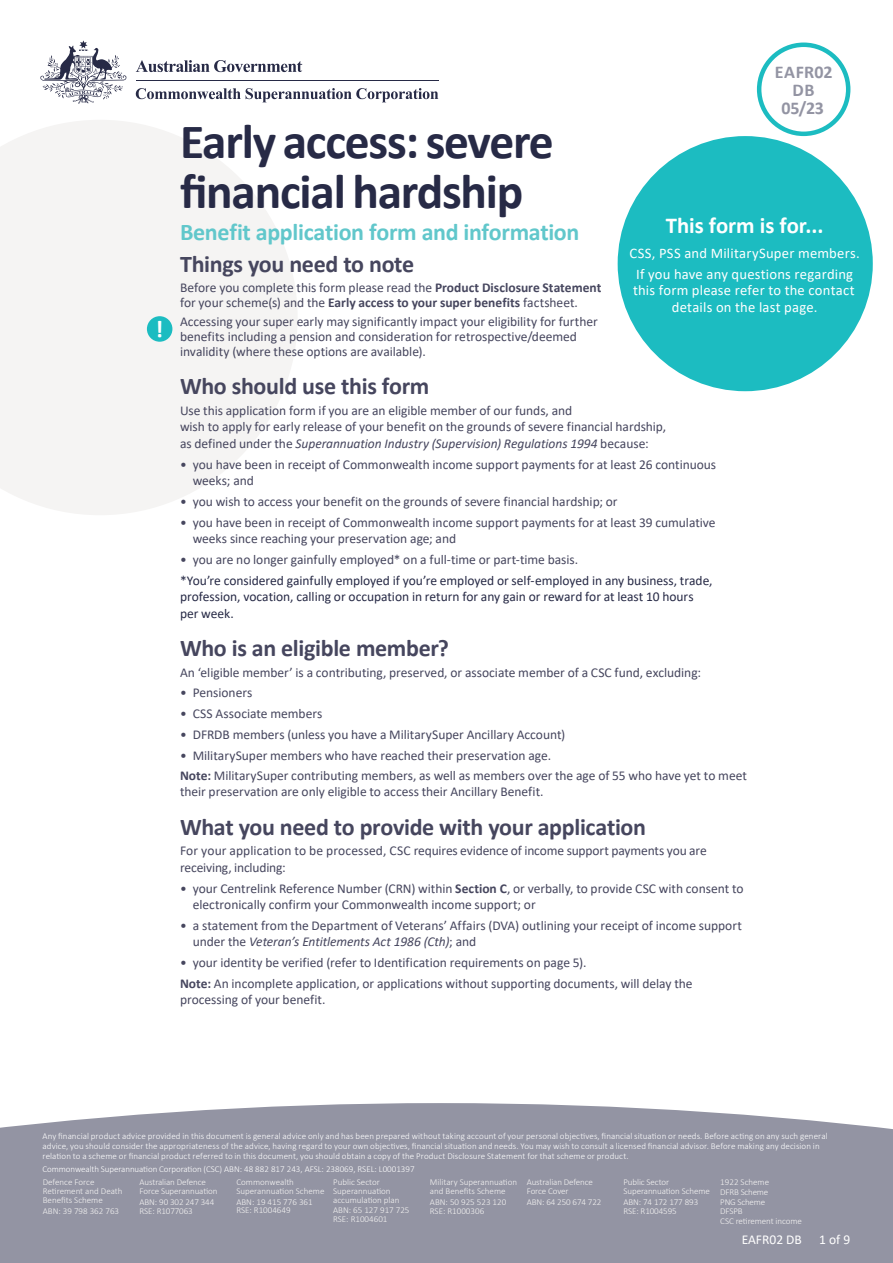
<style>
.page{position:relative;width:893px;height:1263px;background:#fff}
.page>*{position:absolute;margin:0;border:0;box-sizing:border-box;transform-origin:0 0}
._01_H1_Smallest{font:700 49.5px/49.5px "Calibri";letter-spacing:-.025em;color:#272a46}
._02_H2{font:700 24px "Calibri";letter-spacing:-.015em;color:#46465e}
._02_H2-2{font:700 24px "Calibri";letter-spacing:-.015em;color:#61c7cb}
._12_Table_Text{font:700 24px "Calibri";color:#fff}
._07_Breakout_Heading{font:700 22.8px "Calibri";color:#fff}
._03_Code_Date{font:700 18px/18px "Calibri";letter-spacing:.015em;color:#9394a3;text-align:center}
._08_Breakout_Body{font:14.55px/16.2px "Calibri";letter-spacing:.015em;color:#fff;text-align:center}
._08_Body_Text{font:13.5px/16.5px "Calibri";letter-spacing:-.005em;color:#46465e}
._08_Body_Text-2{font:13.5px/16.5px "Calibri";letter-spacing:-.005em;color:#272a46}
._12_Table_Text-2{font:13.5px/16.2px "Calibri";letter-spacing:-.005em;color:#46465e}
.t1{font:13.5px "Calibri";color:#fff}
.t2{font:300 9px/9.8px "Calibri";letter-spacing:.01em;color:#fff}
.t3{font:300 9px/9px "Calibri";letter-spacing:-.01em;color:#f5f4f3}
.t4{font:300 9px "Calibri";letter-spacing:-.01em;color:#fff}
.s1{font-weight:700}
.s2{font-style:italic}
</style>
<div class="page">
<svg style="left:40px;top:40px;width:87px;height:64px"></svg>
<hr style="left:136px;top:80px;width:302px;height:1px;background:#272a46">
<svg style="left:136px;top:88px;width:302px;height:14px"></svg>
<svg style="left:136px;top:60px;width:166px;height:12px"></svg>
<div style="left:0;top:1103px;width:893px;height:160px;background:#9394a3"></div>
<svg style="left:0;top:120px;width:297px;height:395px;fill:#f5f4f3"></svg>
<div style="left:757px;top:43px;width:93px;height:93px;border:4px solid #1cbcc1;border-radius:50%"></div>
<div style="left:618px;top:136px;width:255px;height:255px;background:#1cbcc1;border-radius:50%"></div>
<div style="left:147px;top:316px;width:25px;height:26px;background:#1cbcc1;border-radius:50%"></div>
<p class="_12_Table_Text" style="left:156px;top:312px;width:9px">!</p>
<p class="_03_Code_Date" style="left:775px;top:63px;width:59px">EAFR02<br>DB</p>
<p class="_03_Code_Date" style="left:781px;top:99px;width:44px">05/23</p>
<p class="_01_H1_Smallest" style="left:180px;top:116px;width:375px">Early access: severe financial hardship</p>
<p class="_07_Breakout_Heading" style="left:666px;top:209px;width:159px">This form is for...</p>
<p class="_08_Breakout_Body" style="left:629px;top:245px;width:232px">CSS, PSS and MilitarySuper members.</p>
<p class="_08_Breakout_Body" style="left:633px;top:266px;width:223px">If you have any questions regarding this form please refer to the contact details on the last page.</p>
<p class="_02_H2-2" style="left:180px;top:215px;width:401px">Benefit application form and information</p>
<p class="_02_H2" style="left:180px;top:247px;width:236px">Things you need to note</p>
<p class="_08_Body_Text" style="left:180px;top:279px;width:423px;line-height:15px">Before you complete this form please read the <span class="s1">Product Disclosure Statement </span>for your scheme(s) and the <span class="s1">Early access to your super benefits</span> factsheet.</p>
<p class="_08_Body_Text" style="left:180px;top:313px;width:419px;line-height:15px">Accessing your super early may significantly impact your eligibility for further benefits including a pension and consideration for retrospective/deemed invalidity (where these options are available).</p>
<p class="_02_H2" style="left:180px;top:369px;width:251px">Who should use this form</p>
<p class="_08_Body_Text" style="left:180px;top:402px;width:488px">Use this application form if you are an eligible member of our funds, and<br>wish to apply for early release of your benefit on the grounds of severe financial hardship, as defined under the <span class="s2">Superannuation Industry (Supervision) Regulations 1994</span> because:</p>
<p class="_08_Body_Text" style="left:193px;top:455px;width:525px;text-indent:-13px">• you have been in receipt of Commonwealth income support payments for at least 26 continuous weeks; and</p>
<p class="_08_Body_Text" style="left:180px;top:493px;width:439px">• you wish to access your benefit on the grounds of severe financial hardship; or</p>
<p class="_08_Body_Text" style="left:193px;top:513px;width:524px;text-indent:-13px">• you have been in receipt of Commonwealth income support payments for at least 39 cumulative weeks since reaching your preservation age; and</p>
<p class="_08_Body_Text" style="left:180px;top:551px;width:400px">• you are no longer gainfully employed* on a full-time or part-time basis.</p>
<p class="_08_Body_Text-2" style="left:180px;top:571px;width:534px">*You’re considered gainfully employed if you’re employed or self-employed in any business, trade, profession, vocation, calling or occupation in return for any gain or reward for at least 10 hours per week.</p>
<p class="_02_H2" style="left:180px;top:631px;width:270px">Who is an eligible member?</p>
<p class="_08_Body_Text" style="left:180px;top:663px;width:523px">An ‘eligible member’ is a contributing, preserved, or associate member of a CSC fund, excluding:</p>
<p class="_08_Body_Text" style="left:180px;top:684px;width:74px">• Pensioners</p>
<p class="_08_Body_Text" style="left:180px;top:705px;width:144px">• CSS Associate members</p>
<p class="_08_Body_Text" style="left:180px;top:726px;width:387px">• DFRDB members (unless you have a MilitarySuper Ancillary Account)</p>
<p class="_08_Body_Text" style="left:180px;top:746px;width:373px">• MilitarySuper members who have reached their preservation age.</p>
<p class="_12_Table_Text-2" style="left:180px;top:767px;width:568px"><span class="s1">Note:</span> MilitarySuper contributing members, as well as members over the age of 55 who have yet to meet their preservation are only eligible to access their Ancillary Benefit.</p>
<p class="_02_H2" style="left:180px;top:809px;width:468px">What you need to provide with your application</p>
<p class="_08_Body_Text" style="left:180px;top:842px;width:528px">For your application to be processed, CSC requires evidence of income support payments you are receiving, including:</p>
<p class="_08_Body_Text" style="left:193px;top:879px;width:552px;text-indent:-13px">• your Centrelink Reference Number (CRN) within <span class="s1">Section C</span>, or verbally, to provide CSC with consent to electronically confirm your Commonwealth income support; or</p>
<p class="_08_Body_Text" style="left:193px;top:917px;width:551px;text-indent:-13px">• a statement from the Department of Veterans’ Affairs (DVA) outlining your receipt of income support under the <span class="s2">Veteran’s Entitlements Act 1986 (Cth)</span>; and</p>
<p class="_08_Body_Text" style="left:180px;top:954px;width:408px">• your identity be verified (refer to Identification requirements on page 5).</p>
<p class="_08_Body_Text" style="left:180px;top:975px;width:514px"><span class="s1">Note:</span> An incomplete application, or applications without supporting documents, will delay the processing of your benefit.</p>
<p class="t2" style="left:43px;top:1131px;width:787px">Any financial product advice provided in this document is general advice only and has been prepared without taking account of your personal objectives, financial situation or needs. Before acting on any such general advice, you should consider the appropriateness of the advice, having regard to your own objectives, financial situation and needs. You may wish to consult a licensed financial advisor. Before making any decision in relation to a scheme or financial product referred to in this document, you should obtain a copy of the Product Disclosure Statement for that scheme or product.</p>
<p class="t4" style="left:43px;top:1163px;width:374px">Commonwealth Superannuation Corporation (CSC) ABN: 48 882 817 243, AFSL: 238069, RSEL: L0001397</p>
<p class="t3" style="left:43px;top:1177px;width:81px">Defence Force<br>Retirement and Death<br>Benefits Scheme</p>
<p class="t3" style="left:43px;top:1207px;width:78px">ABN: 39 798 362 763</p>
<p class="t3" style="left:140px;top:1177px;width:79px">Australian Defence<br>Force Superannuation</p>
<p class="t3" style="left:140px;top:1198px;width:76px">ABN: 90 302 247 344<br>RSE: R1077063</p>
<p class="t3" style="left:527px;top:1177px;width:68px">Australian Defence<br>Force Cover</p>
<p class="t3" style="left:527px;top:1198px;width:76px">ABN: 64 250 674 722</p>
<p class="t3" style="left:236px;top:1178px;width:90px">Commonwealth<br>Superannuation Scheme</p>
<p class="t3" style="left:236px;top:1197px;width:78px">ABN: 19 415 776 361<br>RSE: R1004649</p>
<p class="t3" style="left:333px;top:1178px;width:68px">Public Sector<br>Superannuation accumulation plan</p>
<p class="t3" style="left:333px;top:1206px;width:78px">ABN: 65 127 917 725<br>RSE: R1004601</p>
<p class="t3" style="left:430px;top:1177px;width:89px">Military Superannuation and Benefits Scheme</p>
<p class="t3" style="left:430px;top:1197px;width:78px">ABN: 50 925 523 120<br>RSE: R1000306</p>
<p class="t3" style="left:623px;top:1177px;width:88px">Public Sector<br>Superannuation Scheme</p>
<p class="t3" style="left:623px;top:1198px;width:76px">ABN: 74 172 177 893<br>RSE: R1004595</p>
<p class="t3" style="left:720px;top:1177px;width:83px;line-height:9.8px">1922 Scheme<br>DFRB Scheme<br>PNG Scheme<br>DFSPB<br>CSC retirement income</p>
<p class="t1" style="left:742px;top:1230px;width:62px">EAFR02 DB</p>
<p class="t1" style="left:819px;top:1230px;width:33px">1 of 9</p>
</div>
